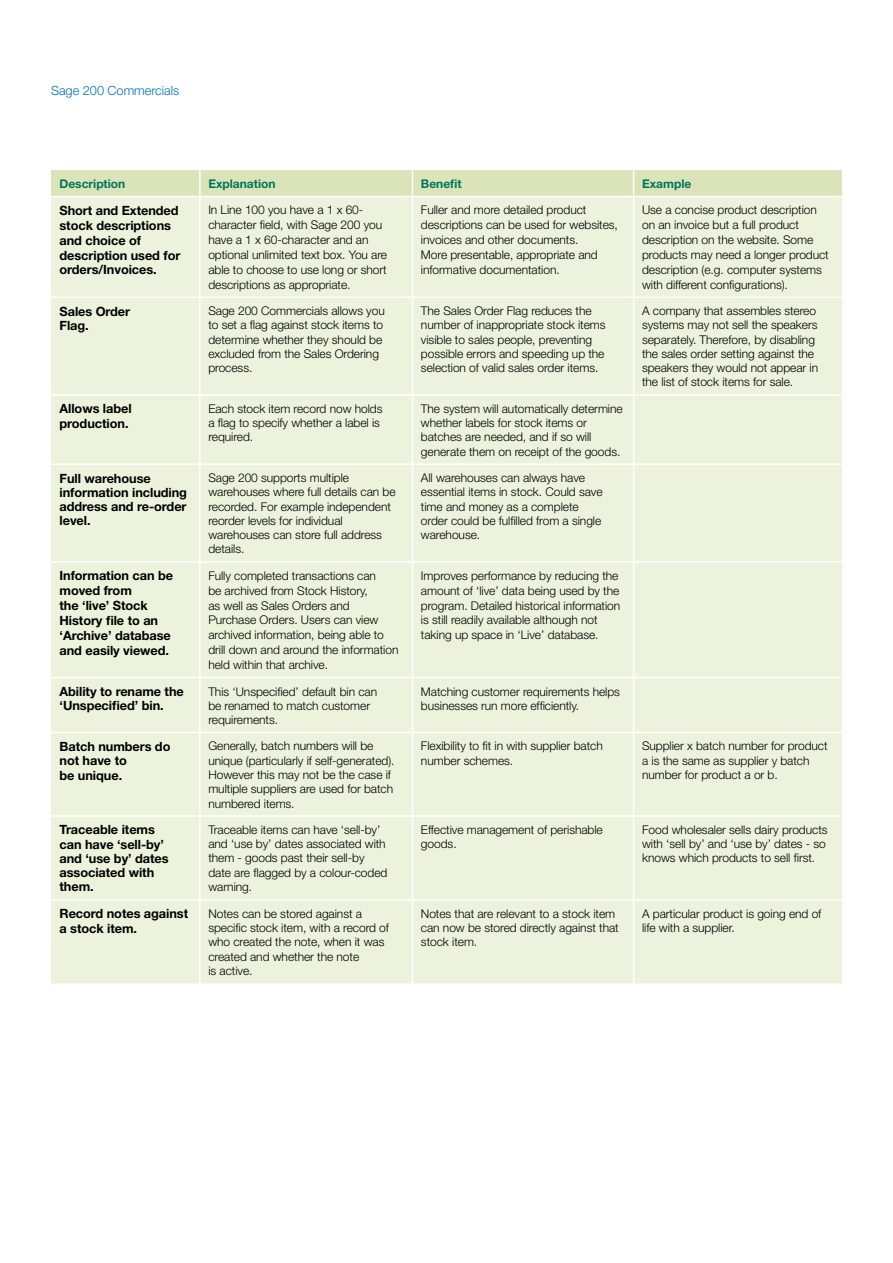
<style>
.page{position:relative;width:893px;height:1263px;background:#fff}
.page>*{position:absolute;margin:0;border:0;box-sizing:border-box;transform-origin:0 0}
.t1{font:700 12.75px/14.2px "Helvetica Neue";letter-spacing:-.005em;color:#000}
.t2{font:300 12.75px "Helvetica Neue";color:#0071b9}
.t3{font:300 12px/14.2px "Helvetica Neue";letter-spacing:-.005em;color:#000}
.t4{font:700 12px "Helvetica Neue";color:#00755c}
</style>
<div class="page">
<div style="left:51px;top:197px;width:791px;height:786px;background:#edf2dc"></div>
<div style="left:51px;top:170px;width:791px;height:26px;background:#dae4b8"></div>
<hr style="left:199px;top:197px;width:2px;height:99px;background:#fff">
<hr style="left:412px;top:197px;width:1px;height:99px;background:#fff">
<hr style="left:633px;top:197px;width:1px;height:99px;background:#fff">
<hr style="left:51px;top:296px;width:149px;height:2px;background:#fff">
<hr style="left:200px;top:296px;width:212px;height:2px;background:#fff">
<hr style="left:199px;top:298px;width:2px;height:96px;background:#fff">
<hr style="left:412px;top:296px;width:222px;height:2px;background:#fff">
<hr style="left:412px;top:298px;width:1px;height:96px;background:#fff">
<hr style="left:634px;top:296px;width:208px;height:2px;background:#fff">
<hr style="left:633px;top:298px;width:1px;height:96px;background:#fff">
<hr style="left:51px;top:394px;width:149px;height:2px;background:#fff">
<hr style="left:200px;top:394px;width:212px;height:2px;background:#fff">
<hr style="left:199px;top:396px;width:2px;height:67px;background:#fff">
<hr style="left:412px;top:394px;width:222px;height:2px;background:#fff">
<hr style="left:412px;top:396px;width:1px;height:67px;background:#fff">
<hr style="left:634px;top:394px;width:208px;height:2px;background:#fff">
<hr style="left:633px;top:396px;width:1px;height:67px;background:#fff">
<hr style="left:51px;top:463px;width:149px;height:2px;background:#fff">
<hr style="left:200px;top:463px;width:212px;height:2px;background:#fff">
<hr style="left:199px;top:465px;width:2px;height:96px;background:#fff">
<hr style="left:412px;top:463px;width:222px;height:2px;background:#fff">
<hr style="left:412px;top:465px;width:1px;height:96px;background:#fff">
<hr style="left:634px;top:463px;width:208px;height:2px;background:#fff">
<hr style="left:633px;top:465px;width:1px;height:96px;background:#fff">
<hr style="left:51px;top:561px;width:149px;height:2px;background:#fff">
<hr style="left:200px;top:561px;width:212px;height:2px;background:#fff">
<hr style="left:199px;top:563px;width:2px;height:114px;background:#fff">
<hr style="left:412px;top:561px;width:222px;height:2px;background:#fff">
<hr style="left:412px;top:563px;width:1px;height:114px;background:#fff">
<hr style="left:634px;top:561px;width:208px;height:2px;background:#fff">
<hr style="left:633px;top:563px;width:1px;height:114px;background:#fff">
<hr style="left:51px;top:677px;width:149px;height:1px;background:#fff">
<hr style="left:200px;top:677px;width:212px;height:1px;background:#fff">
<hr style="left:199px;top:678px;width:2px;height:54px;background:#fff">
<hr style="left:412px;top:677px;width:222px;height:1px;background:#fff">
<hr style="left:412px;top:678px;width:1px;height:54px;background:#fff">
<hr style="left:634px;top:677px;width:208px;height:1px;background:#fff">
<hr style="left:633px;top:678px;width:1px;height:54px;background:#fff">
<hr style="left:51px;top:732px;width:149px;height:1px;background:#fff">
<hr style="left:200px;top:732px;width:212px;height:1px;background:#fff">
<hr style="left:199px;top:733px;width:2px;height:82px;background:#fff">
<hr style="left:412px;top:732px;width:222px;height:1px;background:#fff">
<hr style="left:412px;top:733px;width:1px;height:82px;background:#fff">
<hr style="left:634px;top:732px;width:208px;height:1px;background:#fff">
<hr style="left:633px;top:733px;width:1px;height:82px;background:#fff">
<hr style="left:51px;top:815px;width:149px;height:2px;background:#fff">
<hr style="left:200px;top:815px;width:212px;height:2px;background:#fff">
<hr style="left:199px;top:817px;width:2px;height:82px;background:#fff">
<hr style="left:412px;top:815px;width:222px;height:2px;background:#fff">
<hr style="left:412px;top:817px;width:1px;height:82px;background:#fff">
<hr style="left:634px;top:815px;width:208px;height:2px;background:#fff">
<hr style="left:633px;top:817px;width:1px;height:82px;background:#fff">
<hr style="left:51px;top:899px;width:149px;height:2px;background:#fff">
<hr style="left:200px;top:899px;width:212px;height:2px;background:#fff">
<hr style="left:199px;top:901px;width:2px;height:82px;background:#fff">
<hr style="left:412px;top:899px;width:222px;height:2px;background:#fff">
<hr style="left:412px;top:901px;width:1px;height:82px;background:#fff">
<hr style="left:634px;top:899px;width:208px;height:2px;background:#fff">
<hr style="left:633px;top:901px;width:1px;height:82px;background:#fff">
<p class="t2" style="left:51px;top:83px;width:130px">Sage 200 Commercials</p>
<p class="t4" style="left:60px;top:176px;width:67px">Description</p>
<p class="t4" style="left:208px;top:176px;width:69px">Explanation</p>
<p class="t4" style="left:421px;top:176px;width:42px">Benefit</p>
<p class="t4" style="left:642px;top:176px;width:51px">Example</p>
<p class="t1" style="left:60px;top:203px;width:122px;line-height:14.9px">Short and Extended stock descriptions and choice of description used for orders/Invoices.</p>
<p class="t3" style="left:208px;top:202px;width:180px;line-height:14.9px">In Line 100 you have a 1 x 60- character field, with Sage 200 you have a 1 x 60-character and an optional unlimited text box. You are able to choose to use long or short descriptions as appropriate.</p>
<p class="t3" style="left:421px;top:202px;width:198px;line-height:14.9px">Fuller and more detailed product descriptions can be used for websites, invoices and other documents.<br>More presentable, appropriate and informative documentation.</p>
<p class="t3" style="left:642px;top:202px;width:188px;line-height:14.9px">Use a concise product description on an invoice but a full product description on the website. Some products may need a longer product description (e.g. computer systems with different configurations).</p>
<p class="t1" style="left:60px;top:304px;width:72px">Sales Order<br>Flag.</p>
<p class="t3" style="left:208px;top:304px;width:178px">Sage 200 Commercials allows you to set a flag against stock items to determine whether they should be excluded from the Sales Ordering process.</p>
<p class="t3" style="left:421px;top:304px;width:186px">The Sales Order Flag reduces the number of inappropriate stock items visible to sales people, preventing possible errors and speeding up the selection of valid sales order items.</p>
<p class="t3" style="left:642px;top:304px;width:178px">A company that assembles stereo systems may not sell the speakers separately. Therefore, by disabling the sales order setting against the speakers they would not appear in the list of stock items for sale.</p>
<p class="t1" style="left:60px;top:401px;width:74px">Allows label production.</p>
<p class="t3" style="left:208px;top:401px;width:176px">Each stock item record now holds a flag to specify whether a label is required.</p>
<p class="t3" style="left:421px;top:401px;width:203px">The system will automatically determine whether labels for stock items or batches are needed, and if so will generate them on receipt of the goods.</p>
<p class="t1" style="left:60px;top:471px;width:129px">Full warehouse information including address and re-order level.</p>
<p class="t3" style="left:208px;top:470px;width:189px">Sage 200 supports multiple warehouses where full details can be recorded. For example independent reorder levels for individual warehouses can store full address details.</p>
<p class="t3" style="left:421px;top:470px;width:183px">All warehouses can always have essential items in stock. Could save time and money as a complete order could be fulfilled from a single warehouse.</p>
<p class="t1" style="left:60px;top:568px;width:115px;line-height:14.9px">Information can be moved from<br>the ‘live’ Stock<br>History file to an ‘Archive’ database and easily viewed.</p>
<p class="t3" style="left:208px;top:568px;width:192px;line-height:14.9px">Fully completed transactions can<br>be archived from Stock History,<br>as well as Sales Orders and<br>Purchase Orders. Users can view archived information, being able to drill down and around the information held within that archive.</p>
<p class="t3" style="left:421px;top:568px;width:201px;line-height:14.9px">Improves performance by reducing the amount of ‘live’ data being used by the program. Detailed historical information is still readily available although not taking up space in ‘Live’ database.</p>
<p class="t1" style="left:60px;top:684px;width:126px">Ability to rename the ‘Unspecified’ bin.</p>
<p class="t3" style="left:208px;top:684px;width:170px">This ‘Unspecified’ default bin can be renamed to match customer requirements.</p>
<p class="t3" style="left:421px;top:684px;width:201px">Matching customer requirements helps businesses run more efficiently.</p>
<p class="t1" style="left:60px;top:739px;width:112px">Batch numbers do not have to<br>be unique.</p>
<p class="t3" style="left:208px;top:739px;width:188px">Generally, batch numbers will be unique (particularly if self-generated).<br>However this may not be the case if multiple suppliers are used for batch numbered items.</p>
<p class="t3" style="left:421px;top:739px;width:183px">Flexibility to fit in with supplier batch number schemes.</p>
<p class="t3" style="left:642px;top:739px;width:187px">Supplier x batch number for product a is the same as supplier y batch number for product a or b.</p>
<p class="t1" style="left:60px;top:822px;width:111px">Traceable items can have ‘sell-by’ and ‘use by’ dates associated with them.</p>
<p class="t3" style="left:208px;top:822px;width:181px">Traceable items can have ‘sell-by’ and ‘use by’ dates associated with them - goods past their sell-by date are flagged by a colour-coded warning.</p>
<p class="t3" style="left:421px;top:822px;width:183px">Effective management of perishable goods.</p>
<p class="t3" style="left:642px;top:822px;width:187px">Food wholesaler sells dairy products with ‘sell by’ and ‘use by’ dates - so knows which products to sell first.</p>
<p class="t1" style="left:60px;top:906px;width:130px">Record notes against a stock item.</p>
<p class="t3" style="left:208px;top:906px;width:182px">Notes can be stored against a specific stock item, with a record of who created the note, when it was created and whether the note<br>is active.</p>
<p class="t3" style="left:421px;top:906px;width:199px">Notes that are relevant to a stock item can now be stored directly against that stock item.</p>
<p class="t3" style="left:642px;top:906px;width:181px">A particular product is going end of life with a supplier.</p>
</div>
